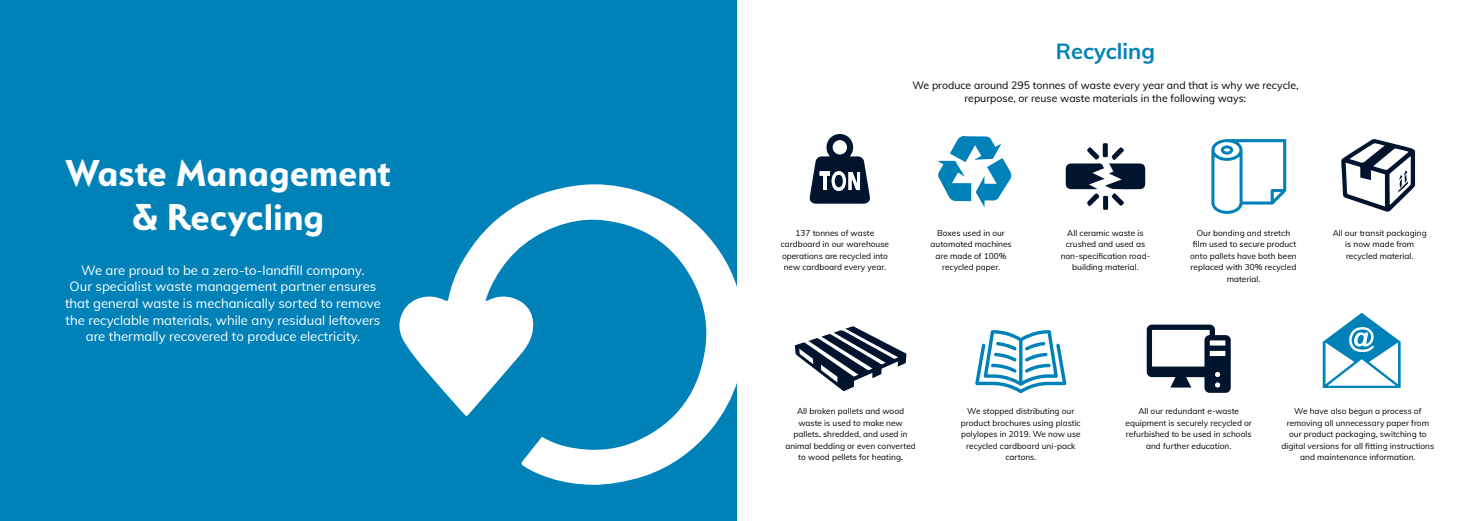
<style>
.page{position:relative;width:1474px;height:521px;background:#fff}
.page>*{position:absolute;margin:0;border:0;box-sizing:border-box;transform-origin:0 0}
.t1{font:700 42px/43.8px "Serenity";color:#fff;text-align:center}
.t2{font:700 21.88px "Muli";color:#0082b9}
.t3{font:13.12px/16.6px "Muli";color:#fff;text-align:center}
.t4{font:10.5px/13.1px "Muli";color:#000;text-align:center}
.t5{font:8.31px/11.4px "Muli";color:#000;text-align:center}
</style>
<div class="page">
<div style="left:0;top:0;width:737px;height:521px;background:#0082b9"></div>
<svg style="left:399px;top:184px;width:338px;height:301px"></svg>
<svg style="left:1341px;top:139px;width:73px;height:73px"></svg>
<svg style="left:809px;top:134px;width:61px;height:70px"></svg>
<svg style="left:937px;top:136px;width:74px;height:71px"></svg>
<svg style="left:975px;top:330px;width:91px;height:63px"></svg>
<svg style="left:794px;top:326px;width:112px;height:65px"></svg>
<svg style="left:1065px;top:143px;width:80px;height:67px"></svg>
<svg style="left:1146px;top:325px;width:84px;height:68px"></svg>
<svg style="left:1322px;top:313px;width:78px;height:75px"></svg>
<svg style="left:1211px;top:139px;width:75px;height:75px"></svg>
<h1 class="t1" style="left:65px;top:151px;width:327px">Waste Management &amp; Recycling</h1>
<p class="t3" style="left:65px;top:261px;width:317px">We are proud to be a zero-to-landfill company.<br>Our specialist waste management partner ensures that general waste is mechanically sorted to remove the recyclable materials, while any residual leftovers are thermally recovered to produce electricity.</p>
<h2 class="t2" style="left:1055px;top:35px;width:101px">Recycling</h2>
<p class="t4" style="left:912px;top:78px;width:387px">We produce around 295 tonnes of waste every year and that is why we recycle, repurpose, or reuse waste materials in the following ways:</p>
<p class="t5" style="left:780px;top:227px;width:110px">137 tonnes of waste cardboard in our warehouse operations are recycled into new cardboard every year.</p>
<p class="t5" style="left:930px;top:227px;width:83px">Boxes used in our automated machines are made of 100% recycled paper.</p>
<p class="t5" style="left:1060px;top:227px;width:91px">All ceramic waste is crushed and used as non-specification road&shy;building material.</p>
<p class="t5" style="left:1190px;top:227px;width:108px">Our bonding and stretch film used to secure product onto pallets have both been replaced with 30% recycled material.</p>
<p class="t5" style="left:1332px;top:227px;width:95px">All our transit packaging is now made from recycled material.</p>
<p class="t5" style="left:785px;top:405px;width:132px">All broken pallets and wood waste is used to make new pallets, shredded, and used in animal bedding or even converted to wood pellets for heating.</p>
<p class="t5" style="left:960px;top:405px;width:121px">We stopped distributing our product brochures using plastic polylopes in 2019. We now use recycled cardboard uni-pack cartons.</p>
<p class="t5" style="left:1281px;top:405px;width:154px">We have also begun a process of removing all unnecessary paper from our product packaging, switching to digital versions for all fitting instructions and maintenance information.</p>
<p class="t5" style="left:1125px;top:405px;width:128px">All our redundant e-waste equipment is securely recycled or refurbished to be used in schools and further education.</p>
</div>
